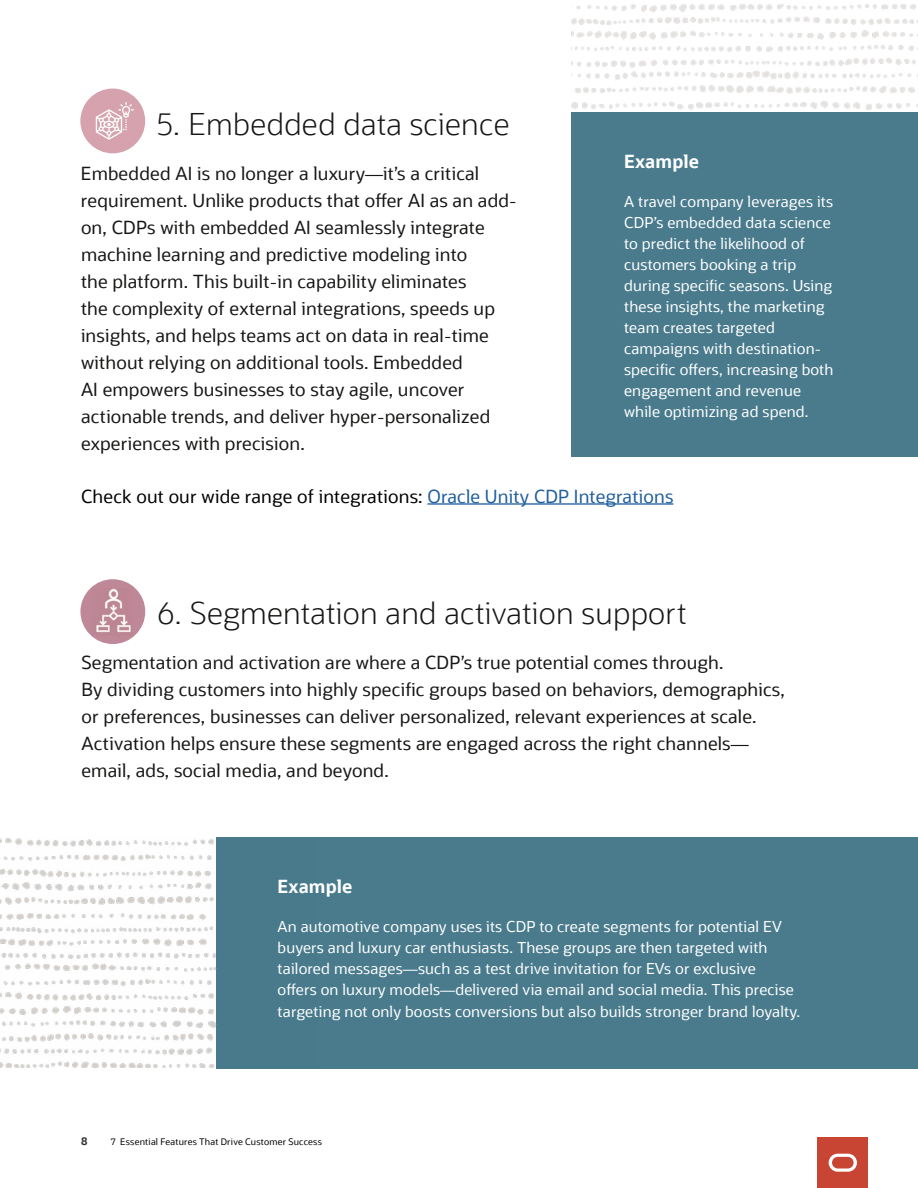
<style>
.page{position:relative;width:918px;height:1188px;background:#fff}
.page>*{position:absolute;margin:0;border:0;box-sizing:border-box;transform-origin:0 0}
.t1{font:300 30px "Oracle Sans";letter-spacing:.01em;color:#171615}
.t2{font:18px/27px "Oracle Sans";letter-spacing:.01em;color:#171615}
.t3{font:18px "Oracle Sans";letter-spacing:.01em;color:#000}
.t4{font:700 18px "Oracle Sans";letter-spacing:.01em;color:#fff}
.t5{font:15px/21px "Oracle Sans";letter-spacing:.01em;color:#fff}
.t6{font:700 10.5px "Oracle Sans";color:#333}
.t7{font:9px "Oracle Sans";letter-spacing:.025em;color:#000}
.s1{color:#205e9e}
</style>
<div class="page">
<div style="left:572px;top:112px;width:346px;height:345px;background:#497b8d"></div>
<div style="left:216px;top:837px;width:702px;height:232px;background:#497b8d"></div>
<div style="left:80px;top:579px;width:65px;height:65px;background:#be8898;border-radius:50%"></div>
<img style="left:96px;top:588px;width:35px;height:45px">
<img style="left:0;top:838px;width:217px;height:230px">
<div style="left:818px;top:1137px;width:50px;height:51px;background:#c84534"></div>
<svg style="left:829px;top:1154px;width:28px;height:18px"></svg>
<hr style="left:427px;top:503px;width:246px;height:2px;background:#205e9e">
<img style="left:571px;top:4px;width:347px;height:106px">
<div style="left:80px;top:89px;width:65px;height:64px;background:#d5a2ae;border-radius:50%"></div>
<svg style="left:96px;top:102px;width:38px;height:38px"></svg>
<h2 class="t1" style="left:157px;top:106px;width:354px">5. Embedded data science</h2>
<p class="t4" style="left:624px;top:150px;width:76px">Example</p>
<p class="t2" style="left:81px;top:160px;width:437px">Embedded AI is no longer a luxury—it’s a critical requirement. Unlike products that offer AI as an add-</p>
<p class="t5" style="left:624px;top:192px;width:210px">A travel company leverages its<br>CDP’s embedded data science</p>
<p class="t2" style="left:81px;top:214px;width:405px">on, CDPs with embedded AI seamlessly integrate</p>
<p class="t5" style="left:624px;top:234px;width:182px">to predict the likelihood of</p>
<p class="t2" style="left:81px;top:241px;width:388px">machine learning and predictive modeling into</p>
<p class="t5" style="left:624px;top:255px;width:174px">customers booking a trip</p>
<p class="t2" style="left:81px;top:268px;width:387px">the platform. This built-in capability eliminates</p>
<p class="t5" style="left:624px;top:276px;width:210px">during specific seasons. Using</p>
<p class="t2" style="left:81px;top:295px;width:415px">the complexity of external integrations, speeds up</p>
<p class="t5" style="left:624px;top:297px;width:202px">these insights, the marketing team creates targeted</p>
<p class="t2" style="left:81px;top:322px;width:409px">insights, and helps teams act on data in real-time</p>
<p class="t5" style="left:624px;top:339px;width:198px">campaigns with destination-</p>
<p class="t2" style="left:81px;top:349px;width:383px">without relying on additional tools. Embedded</p>
<p class="t5" style="left:624px;top:360px;width:211px">specific offers, increasing both</p>
<p class="t2" style="left:81px;top:376px;width:385px">AI empowers businesses to stay agile, uncover</p>
<p class="t5" style="left:624px;top:381px;width:178px">engagement and revenue</p>
<p class="t5" style="left:624px;top:402px;width:186px">while optimizing ad spend.</p>
<p class="t2" style="left:81px;top:403px;width:411px">actionable trends, and deliver hyper-personalized</p>
<p class="t2" style="left:81px;top:430px;width:225px">experiences with precision.</p>
<p class="t3" style="left:81px;top:485px;width:594px">Check out our wide range of integrations: <span class="s1">Oracle Unity CDP Integrations</span></p>
<h2 class="t1" style="left:157px;top:596px;width:531px">6. Segmentation and activation support</h2>
<p class="t2" style="left:82px;top:649px;width:705px">Segmentation and activation are where a CDP’s true potential comes through.<br>By dividing customers into highly specific groups based on behaviors, demographics, or preferences, businesses can deliver personalized, relevant experiences at scale.</p>
<p class="t2" style="left:82px;top:730px;width:669px">Activation helps ensure these segments are engaged across the right channels—</p>
<p class="t2" style="left:82px;top:757px;width:309px">email, ads, social media, and beyond.</p>
<p class="t4" style="left:278px;top:875px;width:76px">Example</p>
<p class="t5" style="left:278px;top:916px;width:518px">An automotive company uses its CDP to create segments for potential EV buyers and luxury car enthusiasts. These groups are then targeted with tailored messages—such as a test drive invitation for EVs or exclusive offers on luxury models—delivered via email and social media. This precise</p>
<p class="t5" style="left:278px;top:1001px;width:524px">targeting not only boosts conversions but also builds stronger brand loyalty.</p>
<p class="t6" style="left:81px;top:1135px;width:8px">8</p>
<p class="t7" style="left:111px;top:1137px;width:212px">7 Essential Features That Drive Customer Success</p>
</div>
